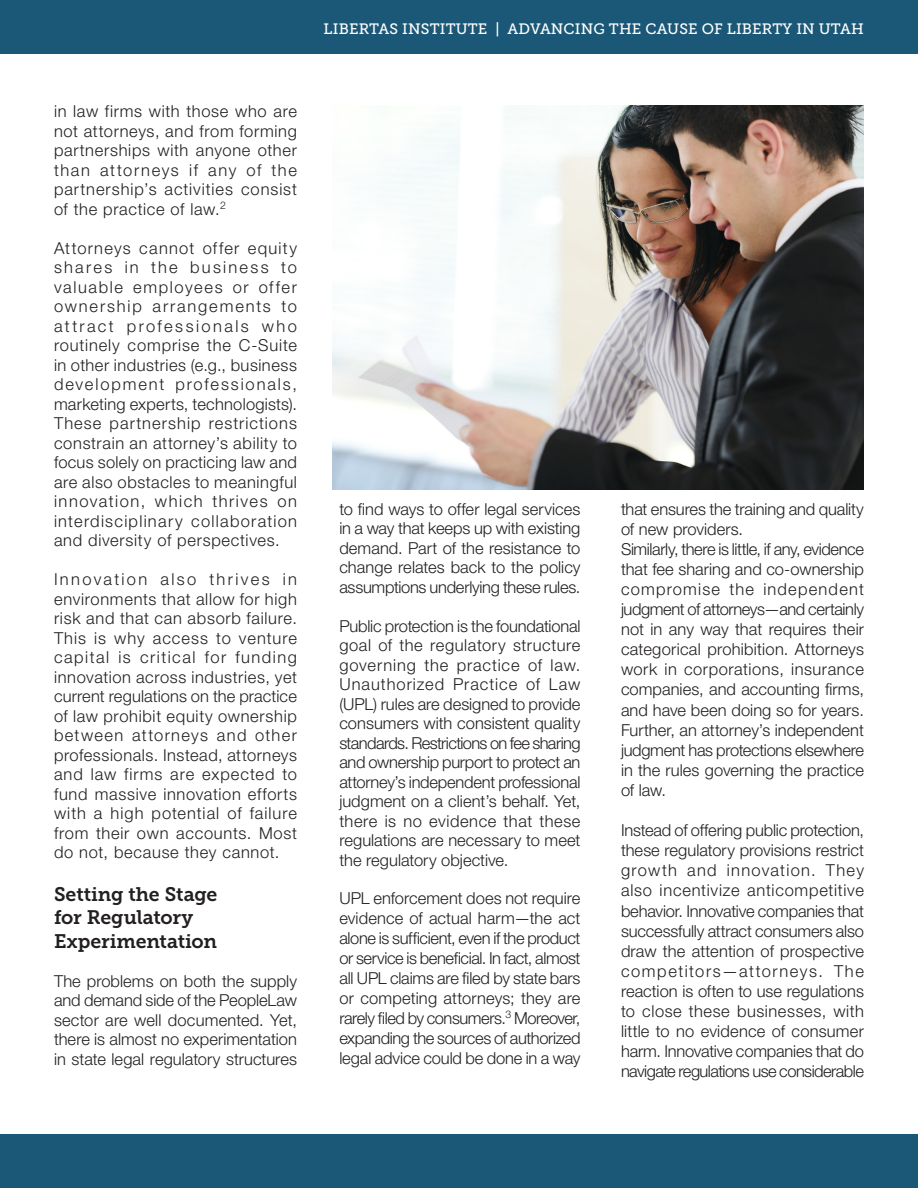
<style>
.page{position:relative;width:918px;height:1188px;background:#fff}
.page>*{position:absolute;margin:0;border:0;box-sizing:border-box;transform-origin:0 0}
.t1{font:19.5px/23.4px "Museo Slab 700";letter-spacing:-.005em;color:#231f20}
.t2{font:300 16.5px/19.5px "Helvetica Neue LT Pro";color:#231f20;text-align:justify}
.t3{font:15px "Museo Slab 500";letter-spacing:.01em;color:#fff}
</style>
<div class="page">
<div style="left:0;top:1134px;width:918px;height:54px;background:#1b5877"></div>
<div style="left:0;top:0;width:918px;height:54px;background:#1b5877"></div>
<img style="left:333px;top:105px;width:531px;height:384px">
<p class="t3" style="left:324px;top:20px;width:542px">LIBERTAS INSTITUTE | ADVANCING THE CAUSE OF LIBERTY IN UTAH</p>
<p class="t2" style="left:54px;top:101px;width:245px">in law firms with those who are not attorneys, and from forming partnerships with anyone other than attorneys if any of the partnership’s activities consist of the practice of law.<sup>2</sup></p>
<p class="t2" style="left:54px;top:238px;width:245px">Attorneys cannot offer equity shares in the business to valuable employees or offer ownership arrangements to attract professionals who routinely comprise the C-Suite in other industries (e.g., business development professionals, marketing experts, technologists).<br>These partnership restrictions constrain an attorney’s ability to focus solely on practicing law and are also obstacles to meaningful innovation, which thrives on interdisciplinary collaboration and diversity of perspectives.</p>
<p class="t2" style="left:54px;top:569px;width:245px">Innovation also thrives in environments that allow for high risk and that can absorb failure.<br>This is why access to venture capital is critical for funding innovation across industries, yet current regulations on the practice of law prohibit equity ownership between attorneys and other professionals. Instead, attorneys and law firms are expected to fund massive innovation efforts with a high potential of failure from their own accounts. Most do not, because they cannot.</p>
<p class="t1" style="left:54px;top:883px;width:165px">Setting the Stage for Regulatory<br>Experimentation</p>
<p class="t2" style="left:54px;top:971px;width:245px">The problems on both the supply and demand side of the PeopleLaw sector are well documented. Yet, there is almost no experimentation in state legal regulatory structures</p>
<p class="t2" style="left:339px;top:499px;width:243px">to find ways to offer legal services in a way that keeps up with existing demand. Part of the resistance to change relates back to the policy assumptions underlying these rules.</p>
<p class="t2" style="left:339px;top:616px;width:243px">Public protection is the foundational goal of the regulatory structure governing the practice of law.<br>Unauthorized Practice of Law (UPL) rules are designed to provide consumers with consistent quality standards. Restrictions on fee sharing and ownership purport to protect an attorney’s independent professional judgment on a client’s behalf. Yet, there is no evidence that these regulations are necessary to meet the regulatory objective.</p>
<p class="t2" style="left:339px;top:887px;width:243px;line-height:20.1px">UPL enforcement does not require evidence of actual harm—the act alone is sufficient, even if the product or service is beneficial. In fact, almost all UPL claims are filed by state bars or competing attorneys; they are rarely filed by consumers.<sup>3</sup> Moreover, expanding the sources of authorized legal advice could be done in a way</p>
<p class="t2" style="left:621px;top:498px;width:244px;line-height:20.1px">that ensures the training and quality of new providers.</p>
<p class="t2" style="left:621px;top:538px;width:245px;line-height:20.1px">Similarly, there is little, if any, evidence that fee sharing and co-ownership compromise the independent judgment of attorneys—and certainly not in any way that requires their categorical prohibition. Attorneys work in corporations, insurance companies, and accounting firms, and have been doing so for years.<br>Further, an attorney’s independent judgment has protections elsewhere in the rules governing the practice of law.</p>
<p class="t2" style="left:621px;top:820px;width:245px;line-height:20.1px">Instead of offering public protection, these regulatory provisions restrict growth and innovation. They also incentivize anticompetitive behavior. Innovative companies that successfully attract consumers also draw the attention of prospective competitors—attorneys. The reaction is often to use regulations to close these businesses, with little to no evidence of consumer harm. Innovative companies that do navigate regulations use considerable</p>
</div>
